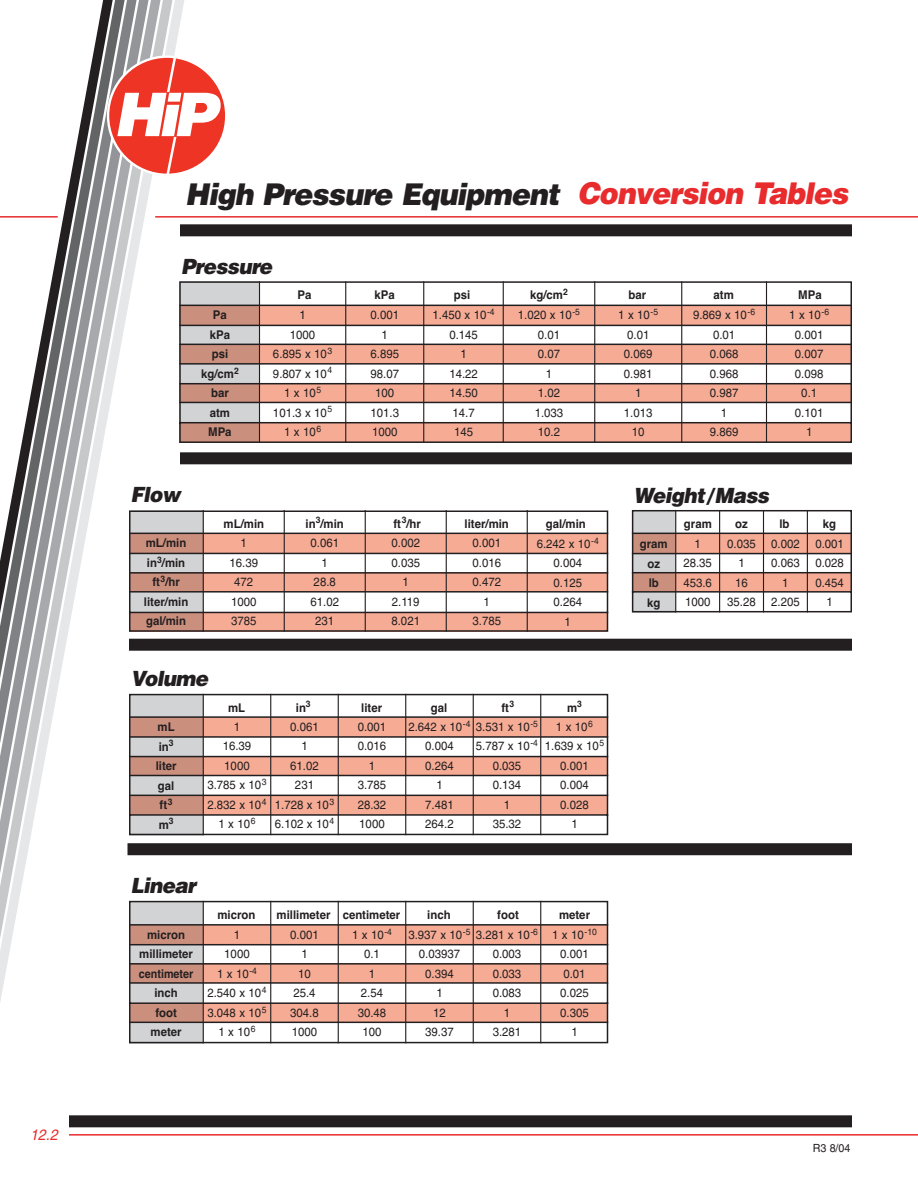
<style>
.page{position:relative;width:918px;height:1188px;background:#fff}
.page>*{position:absolute;margin:0;border:0;box-sizing:border-box;transform-origin:0 0}
.t1{font:italic 900 30px "Helvetica";color:#231f20;scale:.95 1}
.t2{font:italic 900 21px "Helvetica";color:#231f20;scale:.95 1}
.t3{font:italic 15px "Helvetica";color:#e82b2d;scale:.95 1}
.t4{font:12px/19.5px "Helvetica";color:#231f20;text-align:center;scale:.95 1}
.t5{font:700 12px/19.5px "Helvetica";color:#231f20;text-align:center;scale:.95 1}
.t6{font:11.25px "Helvetica";color:#231f20;scale:.95 1}
.s1{color:#e82b2d}
</style>
<div class="page">
<hr style="left:69px;top:1134px;width:849px;height:2px;background:#e82b2d">
<svg style="left:0;top:0;width:198px;height:1002px"></svg>
<svg style="left:108px;top:57px;width:118px;height:118px"></svg>
<svg style="left:117px;top:58px;width:104px;height:116px"></svg>
<hr style="left:155px;top:216px;width:763px;height:2px;background:#e82b2d">
<div style="left:180px;top:452px;width:672px;height:12px;background:#231f20"></div>
<div style="left:69px;top:1115px;width:783px;height:12px;background:#231f20"></div>
<div style="left:180px;top:224px;width:672px;height:12px;background:#231f20"></div>
<svg style="left:178px;top:281px;width:674px;height:163px"></svg>
<div style="left:129px;top:639px;width:723px;height:12px;background:#231f20"></div>
<div style="left:128px;top:843px;width:724px;height:12px;background:#231f20"></div>
<svg style="left:128px;top:510px;width:481px;height:122px"></svg>
<svg style="left:631px;top:509px;width:221px;height:104px"></svg>
<svg style="left:128px;top:900px;width:481px;height:144px"></svg>
<svg style="left:128px;top:693px;width:481px;height:143px"></svg>
<p class="t3" style="left:30px;top:1130px;width:34px">12.2</p>
<p class="t1" style="left:185px;top:184px;width:704px">High Pressure Equipment <span class="s1">Conversion Tables</span></p>
<p class="t2" style="left:181px;top:259px;width:101px">Pressure</p>
<p class="t5" style="left:297px;top:287px;width:16px">Pa</p>
<p class="t5" style="left:375px;top:287px;width:23px">kPa</p>
<p class="t5" style="left:454px;top:287px;width:19px">psi</p>
<p class="t5" style="left:530px;top:287px;width:41px">kg/cm<sup>2</sup></p>
<p class="t5" style="left:629px;top:287px;width:20px">bar</p>
<p class="t5" style="left:714px;top:287px;width:23px">atm</p>
<p class="t5" style="left:798px;top:287px;width:26px">MPa</p>
<p class="t5" style="left:201px;top:307px;width:41px">Pa<br>kPa psi kg/cm<sup>2 </sup>bar atm<br>MPa</p>
<p class="t4" style="left:273px;top:306px;width:64px">1<br>1000<br>6.895 x 10<sup>3<br></sup>9.807 x 10<sup>4<br></sup>1 x 10<sup>5<br></sup>101.3 x 10<sup>5<br></sup>1 x 10<sup>6</sup></p>
<p class="t4" style="left:370px;top:306px;width:32px">0.001<br>1<br>6.895<br>98.07<br>100<br>101.3<br>1000</p>
<p class="t4" style="left:433px;top:306px;width:67px">1.450 x 10<sup>-4<br></sup>0.145<br>1<br>14.22<br>14.50<br>14.7<br>145</p>
<p class="t4" style="left:618px;top:306px;width:44px">1 x 10<sup>-5<br></sup>0.01<br>0.069<br>0.981<br>1<br>1.013<br>10</p>
<p class="t4" style="left:693px;top:306px;width:67px">9.869 x 10<sup>-6<br></sup>0.01<br>0.068<br>0.968<br>0.987<br>1<br>9.869</p>
<p class="t4" style="left:789px;top:306px;width:44px">1 x 10<sup>-6<br></sup>0.001<br>0.007<br>0.098<br>0.1<br>0.101<br>1</p>
<p class="t4" style="left:518px;top:306px;width:67px">1.020 x 10<sup>-5<br></sup>0.01<br>0.07<br>1<br>1.02<br>1.033<br>10.2</p>
<p class="t2" style="left:131px;top:487px;width:58px">Flow</p>
<p class="t5" style="left:224px;top:515px;width:44px">mL/min</p>
<p class="t5" style="left:306px;top:515px;width:42px">in<sup>3</sup>/min</p>
<p class="t5" style="left:394px;top:515px;width:30px">ft<sup>3</sup>/hr</p>
<p class="t5" style="left:465px;top:515px;width:48px">liter/min</p>
<p class="t5" style="left:546px;top:515px;width:44px">gal/min</p>
<p class="t2" style="left:633px;top:488px;width:148px">Weight/ Mass</p>
<p class="t5" style="left:684px;top:515px;width:31px">gram</p>
<p class="t5" style="left:735px;top:515px;width:15px">oz</p>
<p class="t5" style="left:779px;top:515px;width:12px">lb</p>
<p class="t5" style="left:823px;top:515px;width:16px">kg</p>
<p class="t5" style="left:144px;top:535px;width:48px">mL/min in<sup>3</sup>/min ft<sup>3</sup>/hr liter/min gal/min</p>
<p class="t4" style="left:229px;top:534px;width:32px">1<br>16.39<br>472<br>1000<br>3785</p>
<p class="t4" style="left:310px;top:534px;width:32px">0.061<br>1<br>28.8<br>61.02<br>231</p>
<p class="t4" style="left:391px;top:534px;width:32px">0.002<br>0.035<br>1<br>2.119<br>8.021</p>
<p class="t4" style="left:472px;top:534px;width:32px">0.001<br>0.016<br>0.472<br>1<br>3.785</p>
<p class="t4" style="left:537px;top:535px;width:67px">6.242 x 10<sup>-4<br></sup>0.004<br>0.125<br>0.264<br>1</p>
<p class="t2" style="left:131px;top:671px;width:87px">Volume</p>
<p class="t5" style="left:228px;top:699px;width:19px">mL</p>
<p class="t5" style="left:296px;top:699px;width:17px">in<sup>3</sup></p>
<p class="t5" style="left:361px;top:699px;width:24px">liter</p>
<p class="t5" style="left:431px;top:699px;width:19px">gal</p>
<p class="t5" style="left:502px;top:699px;width:15px">ft<sup>3</sup></p>
<p class="t5" style="left:567px;top:699px;width:17px">m<sup>3</sup></p>
<p class="t5" style="left:156px;top:718px;width:24px">mL in<sup>3 </sup>liter gal ft<sup>3 </sup>m<sup>3</sup></p>
<p class="t4" style="left:207px;top:718px;width:64px">1<br>16.39<br>1000<br>3.785 x 10<sup>3<br></sup>2.832 x 10<sup>4<br></sup>1 x 10<sup>6</sup></p>
<p class="t4" style="left:275px;top:718px;width:64px">0.061<br>1<br>61.02<br>231<br>1.728 x 10<sup>3<br></sup>6.102 x 10<sup>4</sup></p>
<p class="t4" style="left:358px;top:718px;width:32px">0.001<br>0.016<br>1<br>3.785<br>28.32<br>1000</p>
<p class="t4" style="left:408px;top:718px;width:138px">2.642 x 10<sup>-4</sup> 3.531 x 10<sup>-5</sup></p>
<p class="t4" style="left:476px;top:737px;width:67px">5.787 x 10<sup>-4<br></sup>0.035<br>0.134<br>1<br>35.32</p>
<p class="t4" style="left:425px;top:737px;width:32px">0.004</p>
<p class="t4" style="left:425px;top:757px;width:32px">0.264</p>
<p class="t4" style="left:436px;top:776px;width:8px">1</p>
<p class="t4" style="left:425px;top:796px;width:32px">7.481</p>
<p class="t4" style="left:425px;top:815px;width:32px">264.2</p>
<p class="t4" style="left:545px;top:718px;width:64px">1 x 10<sup>6<br></sup>1.639 x 10<sup>5<br></sup>0.001<br>0.004<br>0.028<br>1</p>
<p class="t2" style="left:131px;top:878px;width:74px">Linear</p>
<p class="t5" style="left:217px;top:906px;width:42px">micron</p>
<p class="t5" style="left:277px;top:906px;width:132px">millimeter centimeter</p>
<p class="t5" style="left:427px;top:906px;width:26px">inch</p>
<p class="t5" style="left:497px;top:906px;width:24px">foot</p>
<p class="t5" style="left:559px;top:906px;width:34px">meter</p>
<p class="t5" style="left:139px;top:926px;width:59px">micron millimeter centimeter inch<br>foot meter</p>
<p class="t4" style="left:207px;top:926px;width:64px">1<br>1000<br>1 x 10<sup>-4<br></sup>2.540 x 10<sup>4<br></sup>3.048 x 10<sup>5<br></sup>1 x 10<sup>6</sup></p>
<p class="t4" style="left:290px;top:926px;width:32px">0.001<br>1<br>10<br>25.4<br>304.8<br>1000</p>
<p class="t4" style="left:352px;top:926px;width:44px">1 x 10<sup>-4<br></sup>0.1<br>1<br>2.54<br>30.48<br>100</p>
<p class="t4" style="left:408px;top:926px;width:138px">3.937 x 10<sup>-5</sup> 3.281 x 10<sup>-6</sup></p>
<p class="t4" style="left:419px;top:946px;width:45px">0.03937</p>
<p class="t4" style="left:425px;top:965px;width:32px">0.394</p>
<p class="t4" style="left:436px;top:985px;width:8px">1</p>
<p class="t4" style="left:433px;top:1004px;width:15px">12</p>
<p class="t4" style="left:425px;top:1024px;width:32px">39.37</p>
<p class="t4" style="left:493px;top:946px;width:32px">0.003<br>0.033<br>0.083<br>1<br>3.281</p>
<p class="t4" style="left:552px;top:926px;width:49px">1 x 10<sup>-10<br></sup>0.001<br>0.01<br>0.025<br>0.305<br>1</p>
<p class="t5" style="left:640px;top:535px;width:31px">gram oz<br>lb<br>kg</p>
<p class="t4" style="left:683px;top:535px;width:32px">1<br>28.35<br>453.6<br>1000</p>
<p class="t4" style="left:727px;top:535px;width:32px">0.035<br>1<br>16<br>35.28</p>
<p class="t4" style="left:771px;top:535px;width:32px">0.002<br>0.063<br>1<br>2.205</p>
<p class="t4" style="left:815px;top:535px;width:32px">0.001<br>0.028<br>0.454<br>1</p>
<p class="t6" style="left:813px;top:1144px;width:41px">R3 8/04</p>
</div>
